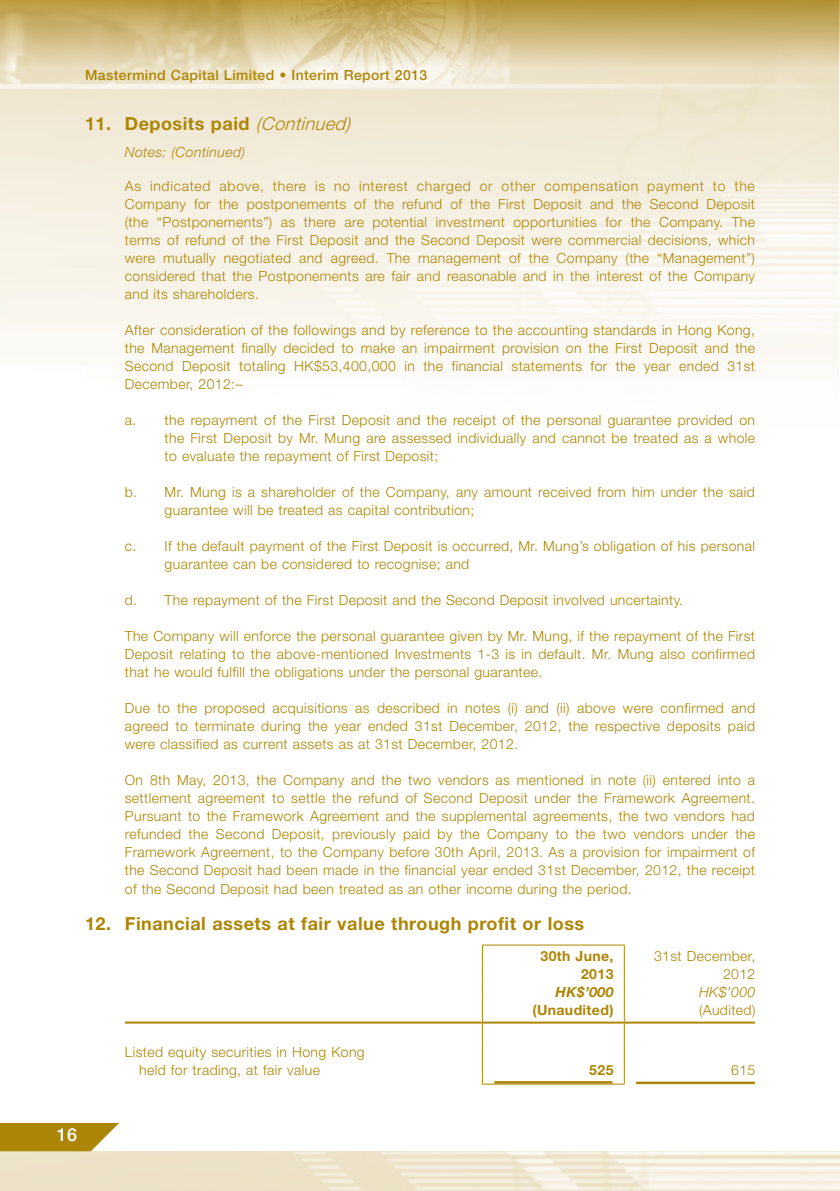
<style>
.page{position:relative;width:840px;height:1191px;background:#fff}
.page>*{position:absolute;margin:0;border:0;box-sizing:border-box;transform-origin:0 0}
.t1{font:700 18px "Helvetica Neue LT Std";letter-spacing:.03em;color:#ad8504}
.t2{font:500 18px "Helvetica Neue LT Std";color:#fff}
.t3{font:300 14px/18px "Helvetica Neue LT Std";letter-spacing:.03em;color:#ad8504;text-align:justify}
.t4{font:500 14px "Helvetica Neue LT Std";letter-spacing:.03em;color:#ad8504}
.t5{font:700 14px "Helvetica Neue LT Std";letter-spacing:.03em;color:#ad8504}
.t6{font:italic 300 14px "Helvetica Neue LT Std";letter-spacing:.03em;color:#ad8504}
.t7{font:italic 700 14px "Helvetica Neue LT Std";color:#ad8504}
.s1{font-weight:300;font-style:italic}
</style>
<div class="page">
<svg style="left:0;top:0;width:838px;height:113px;background:#ddcca0"></svg>
<svg style="left:0;top:1123px;width:119px;height:28px;background:#b69321"></svg>
<hr style="left:481px;top:944px;width:143px;height:1px;background:#ad8504">
<svg style="left:481px;top:945px;width:1px;height:96px"></svg>
<svg style="left:623px;top:945px;width:1px;height:96px"></svg>
<hr style="left:481px;top:1041px;width:1px;height:36px;background:#ad8504">
<hr style="left:623px;top:1041px;width:1px;height:36px;background:#ad8504">
<hr style="left:481px;top:1083px;width:143px;height:1px;background:#ad8504">
<hr style="left:125px;top:1021px;width:356px;height:2px;background:#ad8504">
<hr style="left:482px;top:1021px;width:141px;height:2px;background:#ad8504">
<hr style="left:624px;top:1021px;width:130px;height:2px;background:#ad8504">
<hr style="left:494px;top:1081px;width:118px;height:2px;background:#ad8504">
<hr style="left:635px;top:1081px;width:119px;height:3px;background:#ad8504">
<p class="t4" style="left:85px;top:66px;width:343px">Mastermind Capital Limited • Interim Report 2013</p>
<p class="t1" style="left:85px;top:112px;width:267px">11. Deposits paid <span class="s1">(Continued)</span></p>
<p class="t6" style="left:125px;top:143px;width:122px">Notes: (Continued)</p>
<p class="t3" style="left:125px;top:177px;width:631px">As indicated above, there is no interest charged or other compensation payment to the Company for the postponements of the refund of the First Deposit and the Second Deposit (the “Postponements”) as there are potential investment opportunities for the Company. The terms of refund of the First Deposit and the Second Deposit were commercial decisions, which were mutually negotiated and agreed. The management of the Company (the “Management”) considered that the Postponements are fair and reasonable and in the interest of the Company and its shareholders.</p>
<p class="t3" style="left:125px;top:321px;width:631px">After consideration of the followings and by reference to the accounting standards in Hong Kong, the Management finally decided to make an impairment provision on the First Deposit and the Second Deposit totaling HK$53,400,000 in the financial statements for the year ended 31st December, 2012:–</p>
<p class="t3" style="left:164px;top:411px;width:591px;text-indent:-40px">a. the repayment of the First Deposit and the receipt of the personal guarantee provided on the First Deposit by Mr. Mung are assessed individually and cannot be treated as a whole to evaluate the repayment of First Deposit;</p>
<p class="t3" style="left:164px;top:483px;width:591px;text-indent:-40px">b. Mr. Mung is a shareholder of the Company, any amount received from him under the said guarantee will be treated as capital contribution;</p>
<p class="t3" style="left:164px;top:537px;width:591px;text-indent:-40px">c. If the default payment of the First Deposit is occurred, Mr. Mung’s obligation of his personal guarantee can be considered to recognise; and</p>
<p class="t3" style="left:125px;top:591px;width:559px">d. The repayment of the First Deposit and the Second Deposit involved uncertainty.</p>
<p class="t3" style="left:125px;top:627px;width:631px">The Company will enforce the personal guarantee given by Mr. Mung, if the repayment of the First Deposit relating to the above-mentioned Investments 1-3 is in default. Mr. Mung also confirmed that he would fulfill the obligations under the personal guarantee.</p>
<p class="t3" style="left:125px;top:699px;width:631px">Due to the proposed acquisitions as described in notes (i) and (ii) above were confirmed and agreed to terminate during the year ended 31st December, 2012, the respective deposits paid were classified as current assets as at 31st December, 2012.</p>
<p class="t3" style="left:125px;top:770px;width:631px">On 8th May, 2013, the Company and the two vendors as mentioned in note (ii) entered into a settlement agreement to settle the refund of Second Deposit under the Framework Agreement.<br>Pursuant to the Framework Agreement and the supplemental agreements, the two vendors had refunded the Second Deposit, previously paid by the Company to the two vendors under the Framework Agreement, to the Company before 30th April, 2013. As a provision for impairment of the Second Deposit had been made in the financial year ended 31st December, 2012, the receipt of the Second Deposit had been treated as an other income during the period.</p>
<p class="t1" style="left:85px;top:912px;width:500px">12. Financial assets at fair value through profit or loss</p>
<p class="t5" style="left:540px;top:947px;width:74px">30th June,</p>
<p class="t3" style="left:653px;top:947px;width:103px">31st December,</p>
<p class="t5" style="left:580px;top:965px;width:34px">2013</p>
<p class="t3" style="left:722px;top:965px;width:34px">2012</p>
<p class="t7" style="left:555px;top:983px;width:59px">HK$’000</p>
<p class="t6" style="left:698px;top:984px;width:58px">HK$’000</p>
<p class="t5" style="left:532px;top:1001px;width:82px">(Unaudited)</p>
<p class="t3" style="left:698px;top:1001px;width:58px">(Audited)</p>
<p class="t3" style="left:139px;top:1043px;width:227px;text-indent:-14px">Listed equity securities in Hong Kong held for trading, at fair value</p>
<p class="t5" style="left:589px;top:1061px;width:26px">525</p>
<p class="t3" style="left:730px;top:1061px;width:26px">615</p>
<p class="t2" style="left:57px;top:1123px;width:22px">16</p>
</div>
